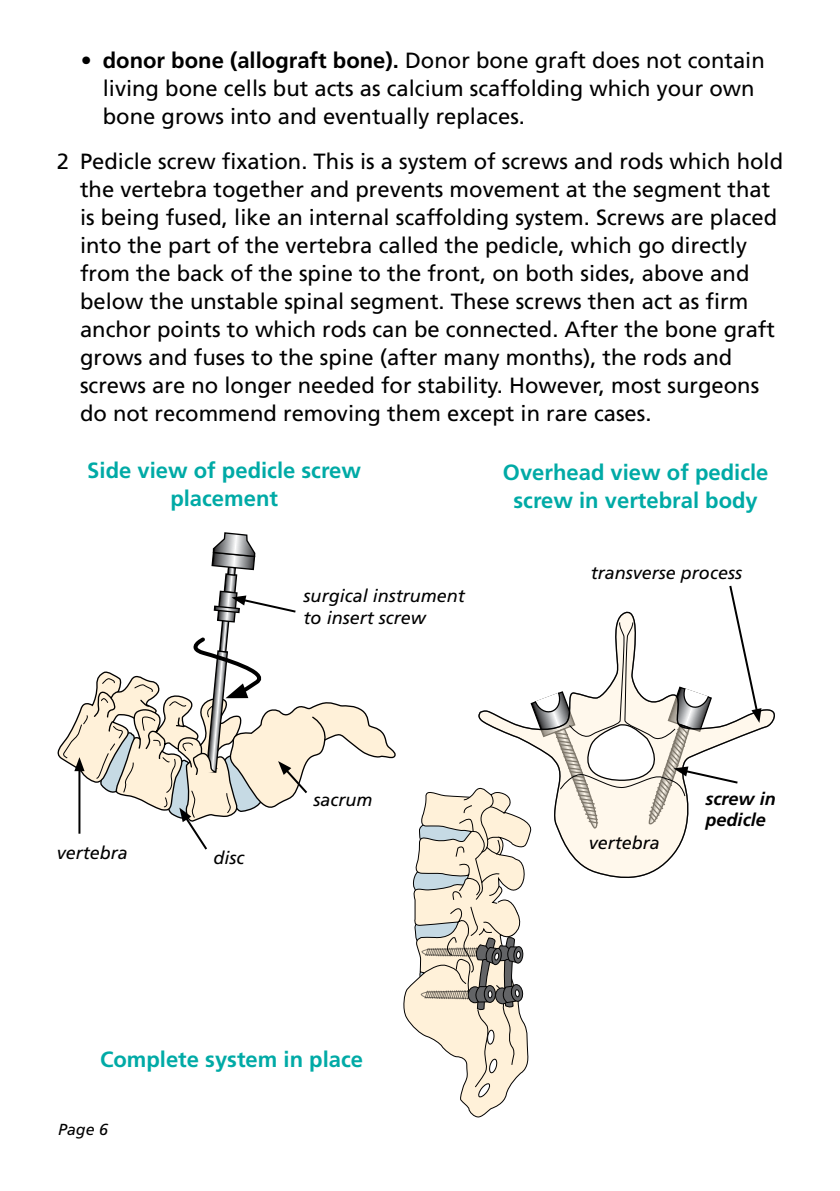
<style>
.page{position:relative;width:840px;height:1191px;background:#fff}
.page>*{position:absolute;margin:0;border:0;box-sizing:border-box;transform-origin:0 0}
.t1{font:22px/28px "Frutiger";color:#000}
.t2{font:700 22px/28px "Frutiger";color:#00aaa6;text-align:center}
.t3{font:italic 18px/21.6px "Frutiger";color:#000}
.t4{font:italic 700 18px/21.6px "Frutiger";color:#000}
.t5{font:italic 16px "Frutiger";color:#000}
.s1{font-weight:700}
</style>
<div class="page">
<svg style="left:57px;top:532px;width:339px;height:318px"></svg>
<svg style="left:403px;top:984px;width:103px;height:133px"></svg>
<svg style="left:411px;top:585px;width:350px;height:512px"></svg>
<p class="t1" style="left:103px;top:46px;width:663px;text-indent:-22px">• <span class="s1">donor bone (allograft bone).</span> Donor bone graft does not contain living bone cells but acts as calcium scaffolding which your own bone grows into and eventually replaces.</p>
<p class="t1" style="left:80px;top:147px;width:704px;text-indent:-23px">2 Pedicle screw fixation. This is a system of screws and rods which hold the vertebra together and prevents movement at the segment that is being fused, like an internal scaffolding system. Screws are placed into the part of the vertebra called the pedicle, which go directly from the back of the spine to the front, on both sides, above and below the unstable spinal segment. These screws then act as firm anchor points to which rods can be connected. After the bone graft grows and fuses to the spine (after many months), the rods and screws are no longer needed for stability. However, most surgeons do not recommend removing them except in rare cases.</p>
<p class="t2" style="left:87px;top:456px;width:275px">Side view of pedicle screw placement</p>
<p class="t2" style="left:502px;top:458px;width:267px">Overhead view of pedicle screw in vertebral body</p>
<p class="t3" style="left:303px;top:585px;width:163px">surgical instrument to insert screw</p>
<p class="t3" style="left:57px;top:841px;width:73px">vertebra</p>
<p class="t3" style="left:213px;top:847px;width:32px">disc</p>
<p class="t3" style="left:313px;top:789px;width:61px">sacrum</p>
<p class="t2" style="left:100px;top:1045px;width:264px">Complete system in place</p>
<p class="t5" style="left:58px;top:1120px;width:51px">Page 6</p>
<p class="t3" style="left:590px;top:562px;width:153px">transverse process</p>
<p class="t3" style="left:588px;top:832px;width:73px">vertebra</p>
<p class="t4" style="left:705px;top:787px;width:72px">screw in pedicle</p>
</div>
